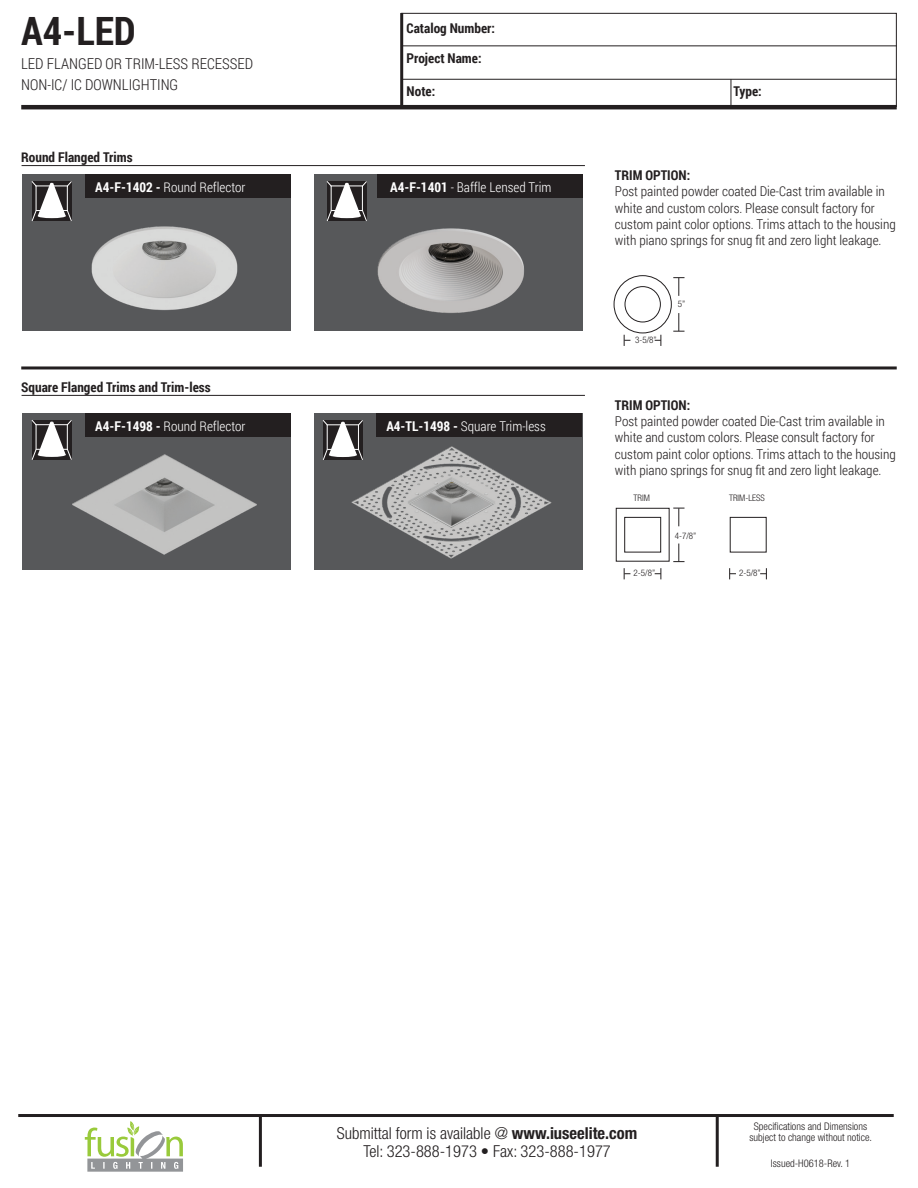
<style>
.page{position:relative;width:918px;height:1188px;background:#fff}
.page>*{position:absolute;margin:0;border:0;box-sizing:border-box;transform-origin:0 0}
.t1{font:700 39px "Roboto Condensed";color:#231f20}
.t2{font:300 condensed 16.5px/18px "Helvetica Neue LT Std";color:#231f20;text-align:center}
.t3{font:300 15px/21px "Roboto Condensed";color:#231f20}
.t4{font:300 13.5px/16.2px "Roboto Condensed";color:#231f20}
.t5{font:700 13.5px "Roboto Condensed";color:#231f20}
.t6{font:300 13.5px "Roboto Condensed";color:#fff}
.t7{font:300 condensed 10.5px/10.5px "Helvetica Neue LT Std";color:#231f20;text-align:center}
.t8{font:300 condensed 9px "Helvetica Neue LT Std";color:#231f20}
.s1{font-weight:700}
</style>
<div class="page">
<hr style="left:716px;top:1115px;width:3px;height:52px;background:#231f20">
<hr style="left:259px;top:1115px;width:3px;height:52px;background:#231f20">
<hr style="left:18px;top:1114px;width:876px;height:3px;background:#231f20">
<svg style="left:85px;top:1121px;width:98px;height:51px"></svg>
<hr style="left:21px;top:105px;width:876px;height:4px;background:#231f20">
<div style="left:401px;top:13px;width:496px;height:94px;border:1px solid #231f20"></div>
<hr style="left:402px;top:79px;width:495px;height:1px;background:#231f20">
<hr style="left:402px;top:45px;width:495px;height:1px;background:#231f20">
<svg style="left:731px;top:79px;width:1px;height:27px"></svg>
<hr style="left:400px;top:13px;width:3px;height:93px;background:#231f20">
<div style="left:22px;top:175px;width:269px;height:156px;background:#57585a"></div>
<div style="left:22px;top:414px;width:269px;height:156px;background:#57585a"></div>
<div style="left:314px;top:175px;width:269px;height:156px;background:#57585a"></div>
<div style="left:314px;top:413px;width:269px;height:156px;background:#57585a"></div>
<div style="left:85px;top:175px;width:206px;height:23px;background:#231f20"></div>
<div style="left:85px;top:414px;width:206px;height:23px;background:#231f20"></div>
<div style="left:376px;top:414px;width:206px;height:23px;background:#231f20"></div>
<div style="left:377px;top:175px;width:206px;height:23px;background:#231f20"></div>
<hr style="left:21px;top:366px;width:876px;height:3px;background:#231f20">
<hr style="left:22px;top:165px;width:563px;height:1px;background:#231f20">
<svg style="left:31px;top:181px;width:41px;height:40px;background:#7e7c7c"></svg>
<svg style="left:31px;top:420px;width:41px;height:40px"></svg>
<svg style="left:322px;top:420px;width:41px;height:20px"></svg>
<svg style="left:326px;top:181px;width:41px;height:40px;background:#7e7c7c"></svg>
<svg style="left:673px;top:277px;width:12px;height:19px"></svg>
<svg style="left:673px;top:313px;width:12px;height:19px"></svg>
<svg style="left:624px;top:335px;width:6px;height:11px"></svg>
<svg style="left:655px;top:335px;width:7px;height:11px"></svg>
<div style="left:614px;top:275px;width:58px;height:58px;border:1px solid #231f20;border-radius:50%"></div>
<div style="left:625px;top:286px;width:36px;height:36px;border:1px solid #231f20;border-radius:50%"></div>
<hr style="left:22px;top:395px;width:563px;height:1px;background:#231f20">
<svg style="left:673px;top:508px;width:12px;height:18px"></svg>
<svg style="left:673px;top:544px;width:12px;height:18px"></svg>
<svg style="left:624px;top:568px;width:6px;height:11px"></svg>
<svg style="left:729px;top:568px;width:7px;height:11px"></svg>
<svg style="left:655px;top:568px;width:7px;height:11px"></svg>
<svg style="left:760px;top:568px;width:7px;height:11px"></svg>
<div style="left:616px;top:508px;width:54px;height:54px;border:1px solid #231f20"></div>
<div style="left:624px;top:517px;width:37px;height:35px;border:1px solid #231f20"></div>
<img style="left:91px;top:226px;width:147px;height:85px">
<img style="left:377px;top:228px;width:147px;height:85px">
<img style="left:314px;top:440px;width:269px;height:130px">
<img style="left:32px;top:448px;width:225px;height:107px">
<h1 class="t1" style="left:21px;top:4px;width:116px">A4-LED</h1>
<p class="t3" style="left:21px;top:53px;width:233px">LED FLANGED OR TRIM-LESS RECESSED<br>NON-IC/ IC DOWNLIGHTING</p>
<p class="t5" style="left:21px;top:148px;width:113px">Round Flanged Trims</p>
<p class="t6" style="left:95px;top:178px;width:152px"><span class="s1">A4-F-1402 -</span> Round Reflector</p>
<p class="t5" style="left:21px;top:377px;width:191px">Square Flanged Trims and Trim-less</p>
<p class="t5" style="left:407px;top:18px;width:90px">Catalog Number:</p>
<p class="t5" style="left:407px;top:49px;width:77px">Project Name:</p>
<p class="t5" style="left:407px;top:82px;width:30px">Note:</p>
<p class="t5" style="left:733px;top:82px;width:30px">Type:</p>
<p class="t6" style="left:390px;top:178px;width:163px"><span class="s1">A4-F-1401</span> - Baffle Lensed Trim</p>
<p class="t5" style="left:615px;top:166px;width:77px">TRIM OPTION:</p>
<p class="t4" style="left:615px;top:183px;width:282px">Post painted powder coated Die-Cast trim available in white and custom colors. Please consult factory for custom paint color options. Trims attach to the housing with piano springs for snug fit and zero light leakage.</p>
<p class="t8" style="left:635px;top:334px;width:23px">3-5/8”</p>
<p class="t8" style="left:678px;top:298px;width:9px">5”</p>
<p class="t6" style="left:95px;top:417px;width:152px"><span class="s1">A4-F-1498 -</span> Round Reflector</p>
<p class="t6" style="left:386px;top:417px;width:161px"><span class="s1">A4-TL-1498 -</span> Square Trim-less</p>
<p class="t5" style="left:615px;top:396px;width:77px">TRIM OPTION:</p>
<p class="t4" style="left:615px;top:413px;width:282px">Post painted powder coated Die-Cast trim available in white and custom colors. Please consult factory for custom paint color options. Trims attach to the housing with piano springs for snug fit and zero light leakage.</p>
<p class="t8" style="left:634px;top:493px;width:18px">TRIM</p>
<p class="t8" style="left:729px;top:493px;width:37px">TRIM-LESS</p>
<p class="t8" style="left:634px;top:568px;width:23px">2-5/8”</p>
<p class="t8" style="left:675px;top:530px;width:23px">4-7/8”</p>
<p class="t8" style="left:739px;top:568px;width:23px">2-5/8”</p>
<p class="t2" style="left:337px;top:1124px;width:302px">Submittal form is available @ <span class="s1">www.iuseelite.com<br></span>Tel: 323-888-1973 • Fax: 323-888-1977</p>
<p class="t7" style="left:749px;top:1121px;width:124px">Specifications and Dimensions subject to change without notice.</p>
<p class="t7" style="left:771px;top:1158px;width:81px">Issued-H0618-Rev. 1</p>
</div>
